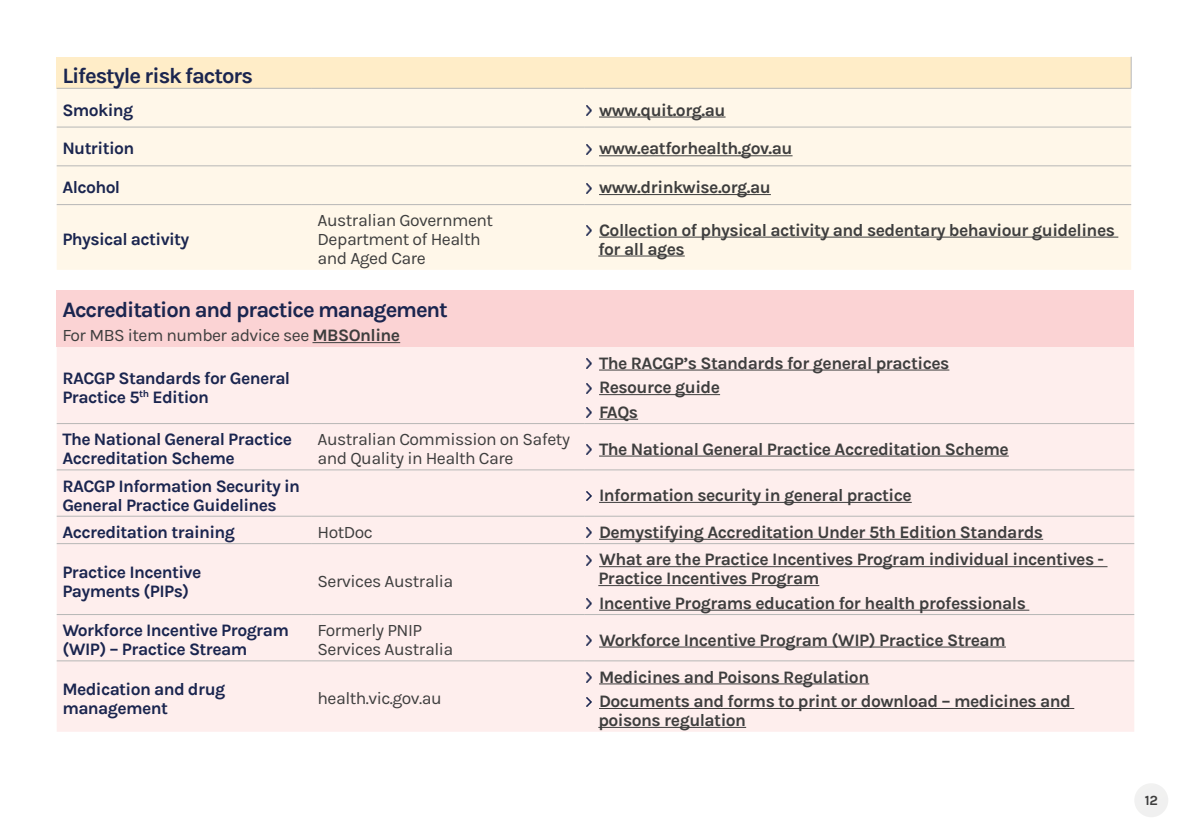
<style>
.page{position:relative;width:1191px;height:840px;background:#fff}
.page>*{position:absolute;margin:0;border:0;box-sizing:border-box;transform-origin:0 0}
.Heading_2{font:700 22px "Karla";letter-spacing:-.05em;color:#1a254f}
.t1{font:700 17.6px/18.8px "Karla";letter-spacing:-.03em;color:#3e3e3e}
.Heading_3{font:700 17.6px/18.8px "Karla";letter-spacing:-.035em;color:#1a254f}
.Intro{font:17.6px/18.8px "Karla";letter-spacing:-.03em;color:#3e3e3e}
.t2{font:700 14px "Karla";color:#3e3e3e}
.s1{font-weight:700}
</style>
<div class="page">
<div style="left:57px;top:57px;width:1074px;height:31px;background:#ffedc8"></div>
<div style="left:57px;top:89px;width:1074px;height:181px;background:#fff7e9"></div>
<hr style="left:1130px;top:57px;width:1px;height:31px;background:#b7b7b6">
<hr style="left:57px;top:88px;width:255px;height:1px;background:#b7b7b6">
<hr style="left:312px;top:88px;width:272px;height:1px;background:#b7b7b6">
<hr style="left:57px;top:127px;width:255px;height:1px;background:#b7b7b6">
<hr style="left:312px;top:127px;width:272px;height:1px;background:#b7b7b6">
<hr style="left:57px;top:165px;width:255px;height:1px;background:#b7b7b6">
<hr style="left:312px;top:165px;width:272px;height:1px;background:#b7b7b6">
<hr style="left:57px;top:204px;width:255px;height:1px;background:#b7b7b6">
<hr style="left:312px;top:204px;width:272px;height:1px;background:#b7b7b6">
<hr style="left:584px;top:88px;width:547px;height:1px;background:#b7b7b6">
<hr style="left:584px;top:127px;width:547px;height:1px;background:#b7b7b6">
<hr style="left:584px;top:165px;width:547px;height:1px;background:#b7b7b6">
<hr style="left:584px;top:204px;width:547px;height:1px;background:#b7b7b6">
<hr style="left:599px;top:117px;width:126px;height:1px;background:#3e3e3e">
<svg style="left:584px;top:106px;width:10px;height:9px"></svg>
<hr style="left:599px;top:155px;width:193px;height:1px;background:#3e3e3e">
<svg style="left:584px;top:144px;width:10px;height:10px"></svg>
<hr style="left:599px;top:194px;width:172px;height:1px;background:#3e3e3e">
<svg style="left:584px;top:183px;width:10px;height:10px"></svg>
<hr style="left:599px;top:237px;width:519px;height:1px;background:#3e3e3e">
<hr style="left:598px;top:255px;width:87px;height:1px;background:#3e3e3e">
<svg style="left:584px;top:226px;width:10px;height:9px"></svg>
<div style="left:57px;top:291px;width:1077px;height:56px;background:#fbd3d4"></div>
<div style="left:57px;top:347px;width:1077px;height:384px;background:#feeeed"></div>
<hr style="left:57px;top:423px;width:255px;height:1px;background:#b7b7b6">
<hr style="left:312px;top:423px;width:272px;height:1px;background:#b7b7b6">
<hr style="left:584px;top:423px;width:550px;height:1px;background:#b7b7b6">
<hr style="left:57px;top:469px;width:255px;height:1px;background:#b7b7b6">
<hr style="left:312px;top:469px;width:272px;height:1px;background:#b7b7b6">
<hr style="left:584px;top:469px;width:550px;height:1px;background:#b7b7b6">
<hr style="left:57px;top:515px;width:255px;height:1px;background:#b7b7b6">
<hr style="left:312px;top:515px;width:272px;height:1px;background:#b7b7b6">
<hr style="left:584px;top:515px;width:550px;height:1px;background:#b7b7b6">
<hr style="left:57px;top:543px;width:255px;height:1px;background:#b7b7b6">
<hr style="left:312px;top:543px;width:272px;height:1px;background:#b7b7b6">
<hr style="left:584px;top:543px;width:550px;height:1px;background:#b7b7b6">
<hr style="left:57px;top:614px;width:255px;height:1px;background:#b7b7b6">
<hr style="left:312px;top:614px;width:272px;height:1px;background:#b7b7b6">
<hr style="left:584px;top:614px;width:550px;height:1px;background:#b7b7b6">
<hr style="left:57px;top:660px;width:255px;height:1px;background:#b7b7b6">
<hr style="left:312px;top:660px;width:272px;height:1px;background:#b7b7b6">
<hr style="left:584px;top:660px;width:550px;height:1px;background:#b7b7b6">
<hr style="left:312px;top:342px;width:88px;height:1px;background:#3e3e3e">
<hr style="left:599px;top:369px;width:350px;height:1px;background:#3e3e3e">
<hr style="left:599px;top:394px;width:121px;height:1px;background:#3e3e3e">
<hr style="left:599px;top:418px;width:39px;height:1px;background:#3e3e3e">
<svg style="left:584px;top:358px;width:10px;height:10px"></svg>
<svg style="left:584px;top:383px;width:10px;height:10px"></svg>
<svg style="left:584px;top:407px;width:10px;height:10px"></svg>
<hr style="left:599px;top:455px;width:409px;height:1px;background:#3e3e3e">
<svg style="left:584px;top:444px;width:10px;height:10px"></svg>
<hr style="left:599px;top:502px;width:312px;height:1px;background:#3e3e3e">
<svg style="left:584px;top:491px;width:10px;height:9px"></svg>
<hr style="left:599px;top:538px;width:444px;height:1px;background:#3e3e3e">
<svg style="left:584px;top:527px;width:10px;height:10px"></svg>
<hr style="left:599px;top:566px;width:508px;height:1px;background:#3e3e3e">
<hr style="left:598px;top:585px;width:221px;height:1px;background:#3e3e3e">
<hr style="left:599px;top:609px;width:430px;height:1px;background:#3e3e3e">
<svg style="left:584px;top:555px;width:10px;height:10px"></svg>
<svg style="left:584px;top:598px;width:10px;height:10px"></svg>
<hr style="left:599px;top:646px;width:407px;height:1px;background:#3e3e3e">
<svg style="left:584px;top:635px;width:10px;height:10px"></svg>
<hr style="left:599px;top:683px;width:270px;height:1px;background:#3e3e3e">
<hr style="left:599px;top:707px;width:475px;height:1px;background:#3e3e3e">
<hr style="left:598px;top:726px;width:148px;height:1px;background:#3e3e3e">
<svg style="left:584px;top:672px;width:10px;height:10px"></svg>
<svg style="left:584px;top:696px;width:10px;height:10px"></svg>
<div style="left:1134px;top:782px;width:34px;height:34px;background:#f1f1f0;border-radius:50%"></div>
<p class="Heading_2" style="left:62px;top:62px;width:192px">Lifestyle risk factors</p>
<p class="Heading_3" style="left:62px;top:100px;width:72px">Smoking</p>
<p class="t1" style="left:599px;top:100px;width:128px">www.quit.org.au</p>
<p class="Heading_3" style="left:62px;top:139px;width:74px">Nutrition</p>
<p class="t1" style="left:599px;top:139px;width:195px">www.eatforhealth.gov.au</p>
<p class="Heading_3" style="left:62px;top:178px;width:59px">Alcohol</p>
<p class="t1" style="left:599px;top:178px;width:173px">www.drinkwise.org.au</p>
<p class="Heading_3" style="left:62px;top:230px;width:128px">Physical activity</p>
<p class="Intro" style="left:317px;top:211px;width:177px">Australian Government<br>Department of Health and Aged Care</p>
<p class="t1" style="left:598px;top:220px;width:518px">Collection of physical activity and sedentary behaviour guidelines for all ages</p>
<p class="Heading_2" style="left:62px;top:296px;width:387px">Accreditation and practice management</p>
<p class="Intro" style="left:62px;top:326px;width:339px">For MBS item number advice see <span class="s1">MBSOnline</span></p>
<p class="Heading_3" style="left:62px;top:368px;width:229px">RACGP Standards for General<br>Practice 5<sup>th</sup> Edition</p>
<p class="t1" style="left:599px;top:353px;width:352px">The RACGP’s Standards for general practices</p>
<p class="t1" style="left:599px;top:378px;width:122px">Resource guide</p>
<p class="t1" style="left:599px;top:402px;width:41px">FAQs</p>
<p class="Heading_3" style="left:62px;top:430px;width:231px">The National General Practice<br>Accreditation Scheme</p>
<p class="Intro" style="left:317px;top:430px;width:254px">Australian Commission on Safety and Quality in Health Care</p>
<p class="t1" style="left:599px;top:439px;width:411px">The National General Practice Accreditation Scheme</p>
<p class="Heading_3" style="left:62px;top:476px;width:239px">RACGP Information Security in<br>General Practice Guidelines</p>
<p class="t1" style="left:599px;top:485px;width:314px">Information security in general practice</p>
<p class="Heading_3" style="left:62px;top:522px;width:174px">Accreditation training</p>
<p class="Intro" style="left:317px;top:522px;width:57px">HotDoc</p>
<p class="t1" style="left:599px;top:522px;width:445px">Demystifying Accreditation Under 5th Edition Standards</p>
<p class="Heading_3" style="left:62px;top:562px;width:140px">Practice Incentive<br>Payments (PIPs)</p>
<p class="Intro" style="left:317px;top:571px;width:137px">Services Australia</p>
<p class="t1" style="left:598px;top:550px;width:507px">What are the Practice Incentives Program individual incentives -<br>Practice Incentives Program</p>
<p class="t1" style="left:599px;top:593px;width:428px">Incentive Programs education for health professionals</p>
<p class="Heading_3" style="left:62px;top:620px;width:228px">Workforce Incentive Program (WIP) – Practice Stream</p>
<p class="Intro" style="left:317px;top:621px;width:137px">Formerly PNIP<br>Services Australia</p>
<p class="t1" style="left:599px;top:630px;width:408px">Workforce Incentive Program (WIP) Practice Stream</p>
<p class="Heading_3" style="left:62px;top:679px;width:164px">Medication and drug management</p>
<p class="Intro" style="left:317px;top:689px;width:126px">health.vic.gov.au</p>
<p class="t1" style="left:599px;top:667px;width:272px">Medicines and Poisons Regulation</p>
<p class="t1" style="left:598px;top:691px;width:474px">Documents and forms to print or download – medicines and poisons regulation</p>
<p class="t2" style="left:1145px;top:791px;width:15px">12</p>
</div>
